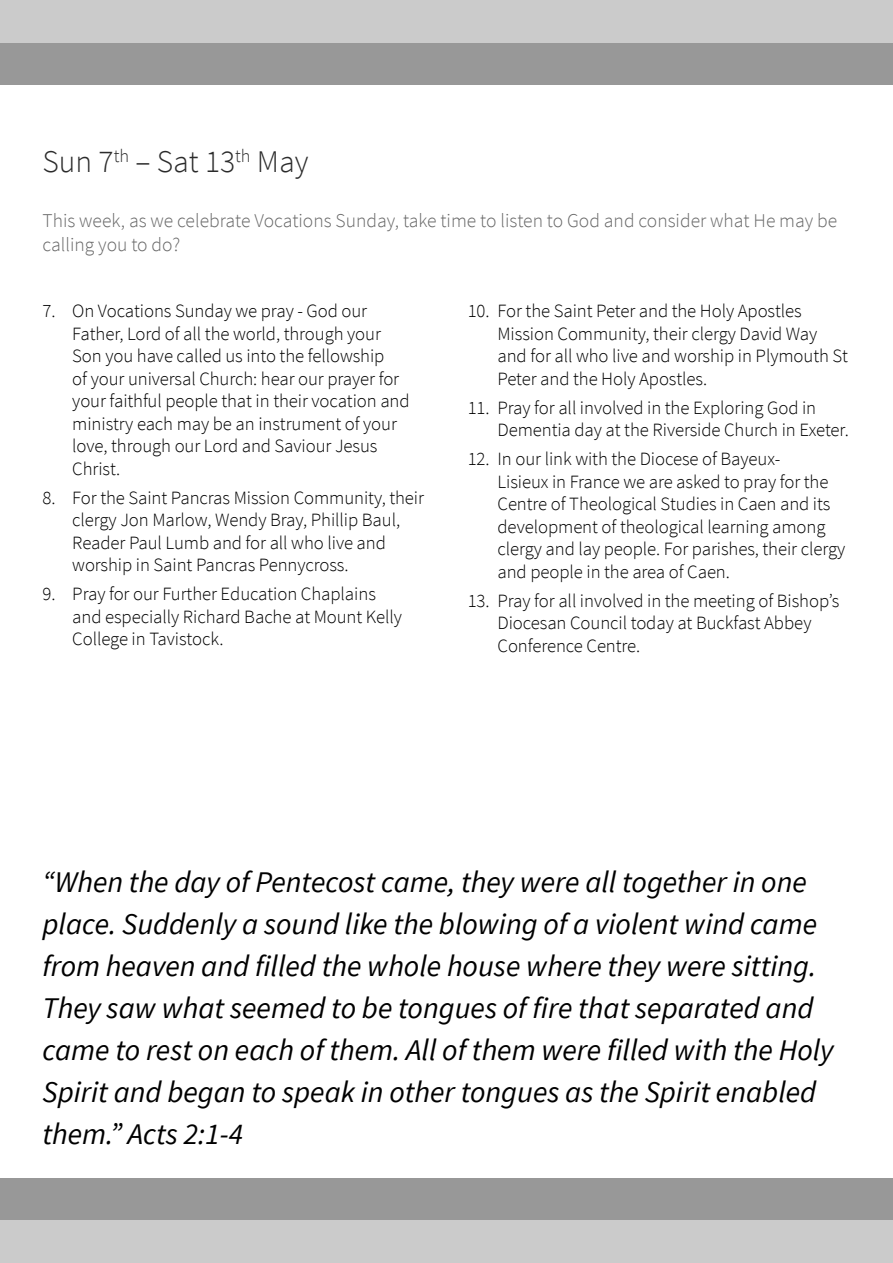
<style>
.page{position:relative;width:893px;height:1263px;background:#fff}
.page>*{position:absolute;margin:0;border:0;box-sizing:border-box;transform-origin:0 0}
.t1{font:300 31.5px "Source Sans Pro";color:#2b2b2b}
.t2{font:italic 30px/42px "Source Sans Pro";color:#000}
.t3{font:300 19.5px/23.4px "Source Sans Pro";color:#676767}
.t4{font:300 18.75px/22.5px "Source Sans Pro";letter-spacing:-.005em;color:#000}
</style>
<div class="page">
<div style="left:0;top:43px;width:893px;height:42px;background:#989898"></div>
<div style="left:0;top:0;width:893px;height:43px;background:#cbcbcb"></div>
<div style="left:0;top:1178px;width:893px;height:42px;background:#989898"></div>
<div style="left:0;top:1220px;width:893px;height:43px;background:#cbcbcb"></div>
<h1 class="t1" style="left:43px;top:143px;width:268px">Sun 7<sup>th</sup> – Sat 13<sup>th</sup> May</h1>
<p class="t3" style="left:43px;top:209px;width:796px">This week, as we celebrate Vocations Sunday, take time to listen to God and consider what He may be calling you to do?</p>
<p class="t4" style="left:72px;top:300px;width:339px;text-indent:-30px">7. On Vocations Sunday we pray - God our Father, Lord of all the world, through your Son you have called us into the fellowship<br>of your universal Church: hear our prayer for your faithful people that in their vocation and ministry each may be an instrument of your love, through our Lord and Saviour Jesus Christ.</p>
<p class="t4" style="left:72px;top:486px;width:353px;text-indent:-30px">8. For the Saint Pancras Mission Community, their clergy Jon Marlow, Wendy Bray, Phillip Baul, Reader Paul Lumb and for all who live and worship in Saint Pancras Pennycross.</p>
<p class="t4" style="left:72px;top:583px;width:331px;text-indent:-30px">9. Pray for our Further Education Chaplains and especially Richard Bache at Mount Kelly<br>College in Tavistock.</p>
<p class="t4" style="left:497px;top:300px;width:352px;text-indent:-30px">10. For the Saint Peter and the Holy Apostles Mission Community, their clergy David Way and for all who live and worship in Plymouth St Peter and the Holy Apostles.</p>
<p class="t4" style="left:497px;top:396px;width:353px;text-indent:-30px">11. Pray for all involved in the Exploring God in<br>Dementia day at the Riverside Church in Exeter.</p>
<p class="t4" style="left:497px;top:448px;width:349px;text-indent:-30px">12. In our link with the Diocese of Bayeux-<br>Lisieux in France we are asked to pray for the Centre of Theological Studies in Caen and its development of theological learning among clergy and lay people. For parishes, their clergy and people in the area of Caen.</p>
<p class="t4" style="left:497px;top:589px;width:343px;text-indent:-30px">13. Pray for all involved in the meeting of Bishop’s<br>Diocesan Council today at Buckfast Abbey<br>Conference Centre.</p>
<p class="t2" style="left:43px;top:861px;width:793px">“When the day of Pentecost came, they were all together in one place. Suddenly a sound like the blowing of a violent wind came from heaven and filled the whole house where they were sitting.<br>They saw what seemed to be tongues of fire that separated and came to rest on each of them. All of them were filled with the Holy Spirit and began to speak in other tongues as the Spirit enabled them.” Acts 2:1-4</p>
</div>
